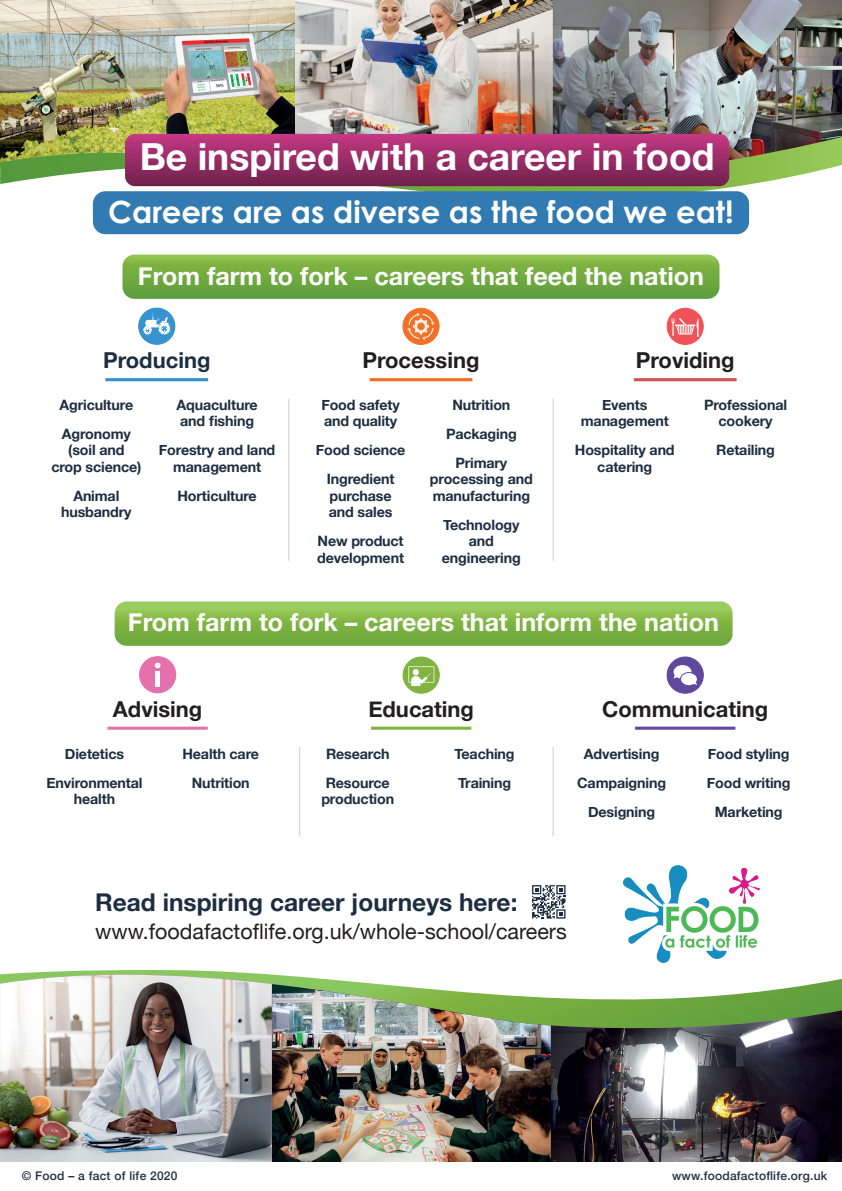
<style>
.page{position:relative;width:842px;height:1191px;background:#fff}
.page>*{position:absolute;margin:0;border:0;box-sizing:border-box;transform-origin:0 0}
.t1{font:700 37.3px "Helvetica Neue";color:#fff}
.t2{font:700 30.6px "Century Gothic Pro";color:#fff}
.t3{font:700 25px "Helvetica Neue";color:#fff}
.t4{font:700 24.5px "Helvetica Neue";color:#1e2e41}
.t5{font:700 22px "Helvetica Neue";color:#231f20}
.t6{font:700 22px "Helvetica Neue";color:#1e2e41}
.t7{font:21.5px "Helvetica Neue";color:#231f20}
.t8{font:700 14.3px/16.5px "Helvetica Neue";letter-spacing:-.01em;color:#1e2e41;text-align:center}
.t9{font:500 12px "Helvetica Neue";letter-spacing:.02em;color:#1e2e41}
</style>
<div class="page">
<hr style="left:634px;top:378px;width:103px;height:3px;background:#d15656">
<hr style="left:370px;top:378px;width:102px;height:3px;background:#f37127">
<hr style="left:105px;top:378px;width:103px;height:3px;background:#3793d0">
<img style="left:0;top:0;width:296px;height:137px">
<img style="left:296px;top:0;width:257px;height:134px">
<img style="left:553px;top:0;width:289px;height:137px">
<svg style="left:0;top:137px;width:842px;height:73px"></svg>
<div style="left:93px;top:191px;width:656px;height:43px;background:#327ab2;border-radius:13px"></div>
<svg style="left:115px;top:601px;width:618px;height:45px;background:#85b94c"></svg>
<hr style="left:288px;top:398px;width:1px;height:163px;background:#cbcfd1">
<hr style="left:553px;top:398px;width:1px;height:163px;background:#cbcfd1">
<div style="left:139px;top:308px;width:36px;height:36px;background:#3793d0;border-radius:50%"></div>
<div style="left:138px;top:308px;width:37px;height:37px;border:1px solid #3793d0;border-radius:50%"></div>
<svg style="left:143px;top:313px;width:27px;height:21px"></svg>
<div style="left:403px;top:308px;width:36px;height:36px;background:#f37127;border-radius:50%"></div>
<div style="left:402px;top:308px;width:37px;height:37px;border:1px solid #f37127;border-radius:50%"></div>
<svg style="left:408px;top:313px;width:26px;height:27px"></svg>
<div style="left:667px;top:308px;width:36px;height:36px;background:#f05257;border-radius:50%"></div>
<div style="left:667px;top:308px;width:37px;height:37px;border:1px solid #f05257;border-radius:50%"></div>
<svg style="left:671px;top:318px;width:28px;height:19px"></svg>
<svg style="left:122px;top:254px;width:597px;height:45px;background:#76ae45"></svg>
<svg style="left:125px;top:134px;width:604px;height:52px;background:#992d68"></svg>
<hr style="left:635px;top:726px;width:100px;height:3px;background:#60489d">
<hr style="left:108px;top:726px;width:100px;height:3px;background:#e471ab">
<hr style="left:553px;top:747px;width:1px;height:89px;background:#cbcfd1">
<div style="left:667px;top:657px;width:36px;height:36px;background:#60489d;border-radius:50%"></div>
<div style="left:667px;top:656px;width:37px;height:37px;border:1px solid #60489d;border-radius:50%"></div>
<svg style="left:673px;top:665px;width:24px;height:20px"></svg>
<div style="left:140px;top:656px;width:36px;height:36px;background:#e471ab;border-radius:50%"></div>
<div style="left:139px;top:656px;width:37px;height:37px;border:1px solid #e471ab;border-radius:50%"></div>
<div style="left:155px;top:671px;width:5px;height:16px;background:#fff"></div>
<svg style="left:155px;top:662px;width:5px;height:6px"></svg>
<hr style="left:371px;top:726px;width:100px;height:3px;background:#80b340">
<div style="left:403px;top:657px;width:36px;height:36px;background:#80b340;border-radius:50%"></div>
<div style="left:403px;top:656px;width:37px;height:37px;border:1px solid #80b340;border-radius:50%"></div>
<svg style="left:408px;top:666px;width:26px;height:20px"></svg>
<img style="left:623px;top:865px;width:137px;height:86px">
<svg style="left:532px;top:885px;width:33px;height:33px"></svg>
<svg style="left:7px;top:951px;width:835px;height:59px"></svg>
<img style="left:551px;top:1010px;width:291px;height:152px">
<svg style="left:272px;top:974px;width:279px;height:15px"></svg>
<img style="left:272px;top:989px;width:279px;height:173px">
<img style="left:0;top:974px;width:272px;height:188px">
<hr style="left:299px;top:747px;width:1px;height:89px;background:#cbcfd1">
<h1 class="t1" style="left:140px;top:128px;width:576px">Be inspired with a career in food</h1>
<h2 class="t2" style="left:108px;top:193px;width:627px">Careers are as diverse as the food we eat!</h2>
<h3 class="t3" style="left:138px;top:256px;width:567px">From farm to fork – careers that feed the nation</h3>
<h3 class="t6" style="left:103px;top:343px;width:109px">Producing</h3>
<p class="t8" style="left:60px;top:391px;width:75px;line-height:28.9px;text-align:left">Agriculture<br>Agronomy</p>
<p class="t8" style="left:51px;top:442px;width:91px">(soil and crop science)</p>
<p class="t8" style="left:61px;top:487px;width:72px">Animal husbandry</p>
<p class="t8" style="left:177px;top:397px;width:83px;text-align:left">Aquaculture and fishing</p>
<p class="t8" style="left:159px;top:442px;width:118px">Forestry and land management</p>
<p class="t8" style="left:177px;top:487px;width:81px">Horticulture</p>
<h3 class="t5" style="left:362px;top:343px;width:119px">Processing</h3>
<p class="t8" style="left:321px;top:397px;width:80px;text-align:left">Food safety and quality</p>
<p class="t8" style="left:316px;top:436px;width:91px;line-height:28.9px">Food science<br>Ingredient</p>
<p class="t8" style="left:329px;top:487px;width:65px;text-align:left">purchase and sales</p>
<p class="t8" style="left:317px;top:533px;width:88px;text-align:left">New product development</p>
<p class="t8" style="left:446px;top:391px;width:72px;line-height:28.9px">Nutrition<br>Packaging<br>Primary</p>
<p class="t8" style="left:430px;top:471px;width:104px;text-align:left">processing and manufacturing</p>
<p class="t8" style="left:442px;top:516px;width:80px">Technology and engineering</p>
<h3 class="t5" style="left:636px;top:343px;width:100px">Providing</h3>
<p class="t8" style="left:581px;top:397px;width:90px">Events management</p>
<p class="t8" style="left:575px;top:442px;width:101px">Hospitality and catering</p>
<p class="t8" style="left:704px;top:397px;width:84px">Professional cookery</p>
<p class="t8" style="left:716px;top:442px;width:60px">Retailing</p>
<h3 class="t3" style="left:128px;top:602px;width:592px">From farm to fork – careers that inform the nation</h3>
<h3 class="t5" style="left:113px;top:692px;width:91px">Advising</h3>
<p class="t8" style="left:47px;top:739px;width:98px;line-height:28.9px">Dietetics<br>Environmental</p>
<p class="t8" style="left:74px;top:791px;width:43px">health</p>
<p class="t8" style="left:182px;top:739px;width:78px;line-height:28.9px">Health care<br>Nutrition</p>
<h3 class="t5" style="left:368px;top:692px;width:107px">Educating</h3>
<p class="t8" style="left:326px;top:739px;width:66px;line-height:28.9px;text-align:left">Research<br>Resource</p>
<p class="t8" style="left:321px;top:791px;width:74px">production</p>
<p class="t8" style="left:455px;top:739px;width:62px;line-height:28.9px;text-align:left">Teaching<br>Training</p>
<h3 class="t5" style="left:602px;top:692px;width:168px">Communicating</h3>
<p class="t8" style="left:577px;top:739px;width:90px;line-height:28.9px">Advertising<br>Campaigning<br>Designing</p>
<p class="t8" style="left:707px;top:739px;width:85px;line-height:28.9px">Food styling<br>Food writing<br>Marketing</p>
<h3 class="t4" style="left:95px;top:882px;width:424px">Read inspiring career journeys here:</h3>
<h3 class="t7" style="left:95px;top:915px;width:473px">www.foodafactoflife.org.uk/whole-school/careers</h3>
<p class="t9" style="left:22px;top:1166px;width:157px">© Food – a fact of life 2020</p>
<p class="t9" style="left:672px;top:1166px;width:157px">www.foodafactoflife.org.uk</p>
</div>
